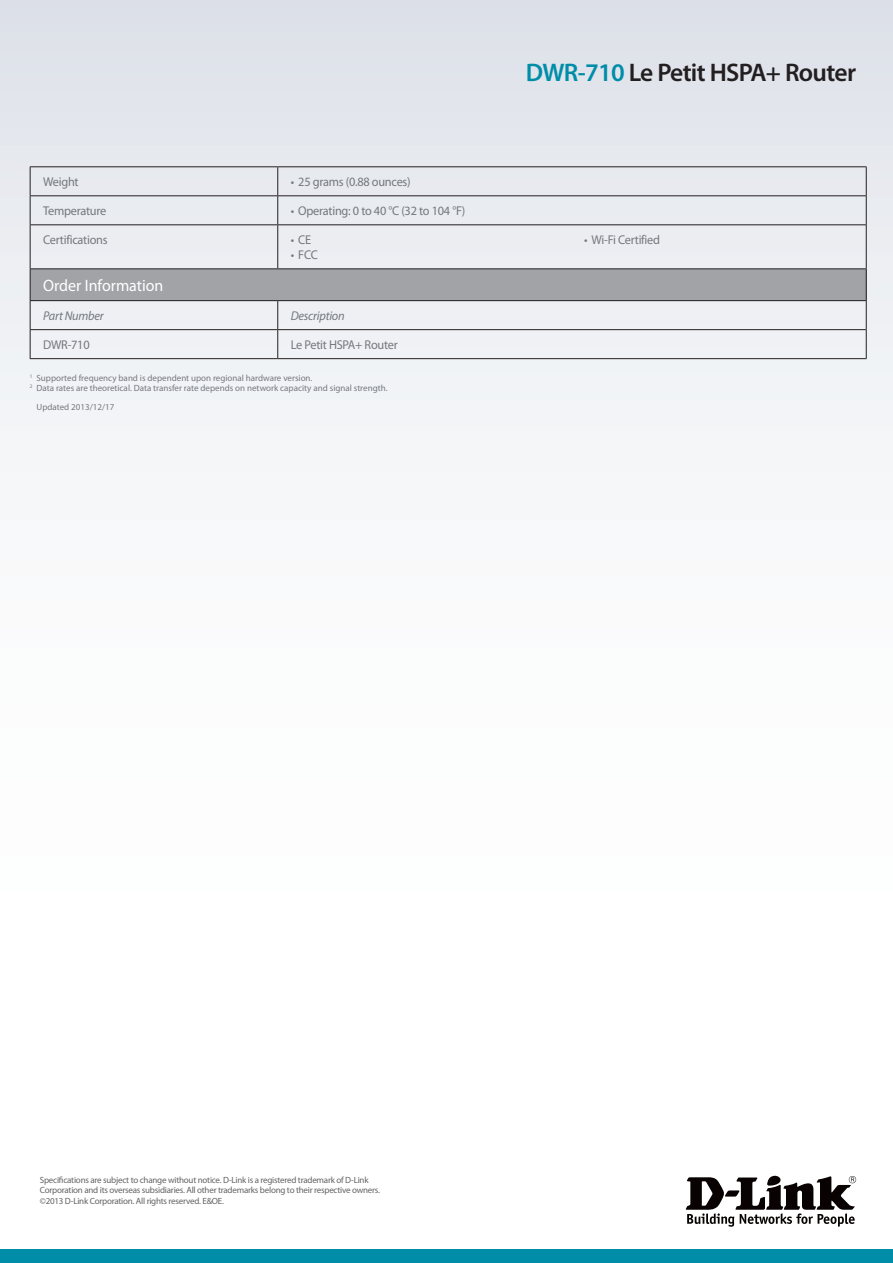
<style>
.page{position:relative;width:893px;height:1263px;background:#fff}
.page>*{position:absolute;margin:0;border:0;box-sizing:border-box;transform-origin:0 0}
.t1{font:600 25.5px "Myriad Pro";letter-spacing:-.025em;color:#231f20}
.t2{font:16.5px "Myriad Pro";color:#fff}
.t3{font:12.75px "Myriad Pro";letter-spacing:-.02em;color:#74787d}
.t4{font:italic 12.75px "Myriad Pro";letter-spacing:-.02em;color:#74787d}
.t5{font:9px/10.8px "Myriad Pro";letter-spacing:-.025em;color:#636366}
.t6{font:9px/9.8px "Myriad Pro";color:#74787d}
.s1{color:#008da8}
</style>
<div class="page">
<div style="left:0;top:0;width:893px;height:1084px;background:linear-gradient(to bottom,#e2e5eb,#fff)"></div>
<div style="left:0;top:1249px;width:893px;height:14px;background:#008da8"></div>
<svg style="left:686px;top:1176px;width:170px;height:51px"></svg>
<div style="left:30px;top:269px;width:836px;height:32px;background:#a1a3a7"></div>
<hr style="left:866px;top:269px;width:1px;height:31px;background:#231f20">
<svg style="left:30px;top:167px;width:1px;height:57px"></svg>
<hr style="left:30px;top:225px;width:1px;height:43px;background:#231f20">
<svg style="left:866px;top:167px;width:1px;height:58px"></svg>
<hr style="left:866px;top:225px;width:1px;height:43px;background:#231f20">
<hr style="left:30px;top:269px;width:1px;height:31px;background:#231f20">
<hr style="left:571px;top:224px;width:295px;height:1px;background:#231f20">
<hr style="left:571px;top:300px;width:296px;height:1px;background:#231f20">
<svg style="left:866px;top:301px;width:1px;height:57px"></svg>
<hr style="left:30px;top:224px;width:248px;height:1px;background:#231f20">
<hr style="left:278px;top:268px;width:293px;height:1px;background:#231f20">
<hr style="left:30px;top:268px;width:248px;height:1px;background:#231f20">
<hr style="left:571px;top:268px;width:296px;height:1px;background:#231f20">
<hr style="left:278px;top:300px;width:293px;height:1px;background:#231f20">
<svg style="left:277px;top:167px;width:1px;height:57px"></svg>
<hr style="left:277px;top:225px;width:1px;height:43px;background:#231f20">
<hr style="left:30px;top:300px;width:248px;height:1px;background:#231f20">
<hr style="left:278px;top:329px;width:293px;height:1px;background:#231f20">
<hr style="left:571px;top:329px;width:295px;height:1px;background:#231f20">
<hr style="left:278px;top:358px;width:293px;height:1px;background:#231f20">
<hr style="left:571px;top:358px;width:296px;height:1px;background:#231f20">
<hr style="left:30px;top:329px;width:248px;height:1px;background:#231f20">
<svg style="left:30px;top:301px;width:1px;height:57px"></svg>
<svg style="left:277px;top:301px;width:1px;height:57px"></svg>
<hr style="left:30px;top:358px;width:248px;height:1px;background:#231f20">
<hr style="left:278px;top:224px;width:293px;height:1px;background:#231f20">
<hr style="left:30px;top:166px;width:248px;height:1px;background:#231f20">
<hr style="left:278px;top:166px;width:293px;height:1px;background:#231f20">
<hr style="left:571px;top:166px;width:296px;height:1px;background:#231f20">
<hr style="left:30px;top:195px;width:248px;height:1px;background:#231f20">
<hr style="left:278px;top:195px;width:293px;height:1px;background:#231f20">
<hr style="left:571px;top:195px;width:295px;height:1px;background:#231f20">
<h3 class="t3" style="left:43px;top:174px;width:37px">Weight</h3>
<h3 class="t3" style="left:291px;top:174px;width:121px">• 25 grams (0.88 ounces)</h3>
<h3 class="t3" style="left:43px;top:203px;width:65px">Temperature</h3>
<h3 class="t3" style="left:291px;top:203px;width:176px">• Operating: 0 to 40 °C (32 to 104 °F)</h3>
<h3 class="t3" style="left:43px;top:232px;width:66px">Certifications</h3>
<h3 class="t3" style="left:291px;top:232px;width:22px">• CE</h3>
<h3 class="t3" style="left:291px;top:247px;width:29px">• FCC</h3>
<h2 class="t2" style="left:43px;top:275px;width:122px">Order Information</h2>
<h3 class="t4" style="left:43px;top:308px;width:62px">Part Number</h3>
<h3 class="t4" style="left:291px;top:308px;width:55px">Description</h3>
<h3 class="t3" style="left:43px;top:337px;width:48px">DWR-710</h3>
<h3 class="t3" style="left:291px;top:337px;width:109px">Le Petit HSPA+ Router</h3>
<p class="t6" style="left:30px;top:373px;width:359px"><sup>1</sup> Supported frequency band is dependent upon regional hardware version.<br><sup>2</sup> Data rates are theoretical. Data transfer rate depends on network capacity and signal strength.</p>
<p class="t6" style="left:37px;top:402px;width:79px">Updated 2013/12/17</p>
<h1 class="t1" style="left:526px;top:56px;width:332px"><span class="s1">DWR-710</span> Le Petit HSPA+ Router</h1>
<h3 class="t3" style="left:584px;top:232px;width:78px">• Wi-Fi Certified</h3>
<p class="t5" style="left:40px;top:1174px;width:342px">Specifications are subject to change without notice. D-Link is a registered trademark of D-Link<br>Corporation and its overseas subsidiaries. All other trademarks belong to their respective owners. ©2013 D-Link Corporation. All rights reserved. E&amp;OE.</p>
</div>
